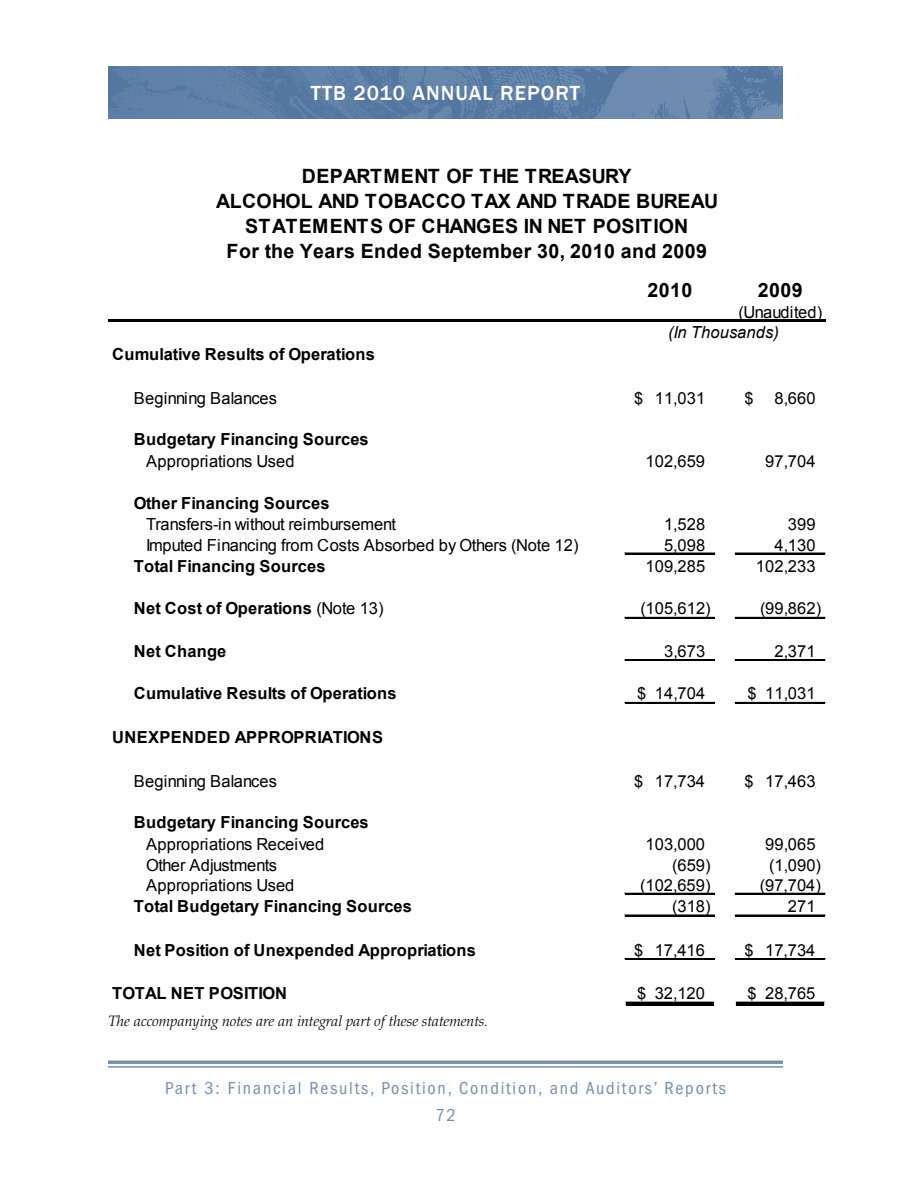
<style>
.page{position:relative;width:918px;height:1188px;background:#fff}
.page>*{position:absolute;margin:0;border:0;box-sizing:border-box;transform-origin:0 0}
.t1{font:500 21px "Franklin Gothic";letter-spacing:.05em;color:#fff}
.t2{font:700 19.65px/24.9px "Arial";letter-spacing:.015em;color:#000;text-align:center}
.t3{font:condensed 18px/27px "Franklin Gothic";letter-spacing:.1em;color:#728fb2;text-align:center}
.t4{font:700 16.65px/21.8px "Arial";letter-spacing:.005em;color:#000}
.t5{font:16.65px "Arial";letter-spacing:.005em;color:#000}
.t6{font:16.65px/21.8px "Arial";letter-spacing:-.02em;color:#000}
.t7{font:italic 16.65px/20.5px "Arial";letter-spacing:.005em;color:#000}
.t8{font:16.65px "Arial";letter-spacing:-.03em;color:#000}
.t9{font:italic 300 15px "Palatino";color:#000}
.s1{font-style:normal}
.s2{font-weight:400}
.s3{font-weight:700}
</style>
<div class="page">
<img style="left:108px;top:66px;width:675px;height:52px">
<hr style="left:108px;top:1061px;width:675px;height:3px;background:#728fb2">
<hr style="left:108px;top:1067px;width:675px;height:1px;background:#728fb2">
<hr style="left:108px;top:320px;width:717px;height:2px;background:#000">
<hr style="left:625px;top:553px;width:90px;height:1px;background:#000">
<hr style="left:735px;top:553px;width:90px;height:1px;background:#000">
<hr style="left:625px;top:617px;width:90px;height:1px;background:#000">
<hr style="left:735px;top:617px;width:90px;height:1px;background:#000">
<hr style="left:625px;top:660px;width:90px;height:1px;background:#000">
<hr style="left:735px;top:660px;width:90px;height:1px;background:#000">
<hr style="left:625px;top:702px;width:90px;height:1px;background:#000">
<hr style="left:735px;top:702px;width:90px;height:1px;background:#000">
<hr style="left:625px;top:893px;width:90px;height:1px;background:#000">
<hr style="left:735px;top:893px;width:90px;height:1px;background:#000">
<hr style="left:625px;top:915px;width:90px;height:1px;background:#000">
<hr style="left:735px;top:915px;width:90px;height:1px;background:#000">
<hr style="left:625px;top:958px;width:90px;height:1px;background:#000">
<hr style="left:625px;top:959px;width:90px;height:1px;background:#000">
<hr style="left:735px;top:958px;width:90px;height:1px;background:#000">
<hr style="left:735px;top:959px;width:90px;height:1px;background:#000">
<hr style="left:626px;top:1002px;width:88px;height:1px;background:#000">
<hr style="left:626px;top:1004px;width:88px;height:1px;background:#000">
<hr style="left:736px;top:1002px;width:88px;height:1px;background:#000">
<hr style="left:736px;top:1004px;width:88px;height:1px;background:#000">
<p class="t1" style="left:311px;top:80px;width:271px">TTB 2010 ANNUAL REPORT</p>
<p class="t2" style="left:216px;top:164px;width:504px">DEPARTMENT OF THE TREASURY<br>ALCOHOL AND TOBACCO TAX AND TRADE BUREAU<br>STATEMENTS OF CHANGES IN NET POSITION</p>
<p class="t2" style="left:227px;top:239px;width:482px">For the Years Ended September 30, 2010 and 2009</p>
<p class="t2" style="left:648px;top:278px;width:46px">2010</p>
<p class="t2" style="left:758px;top:278px;width:46px">2009</p>
<p class="t7" style="left:668px;top:302px;width:156px;text-indent:70px"><span class="s1">(Unaudited) </span>(In Thousands)</p>
<p class="t4" style="left:112px;top:344px;width:264px">Cumulative Results of Operations</p>
<p class="t5" style="left:134px;top:387px;width:145px">Beginning Balances</p>
<p class="t5" style="left:655px;top:387px;width:52px">11,031</p>
<p class="t5" style="left:634px;top:387px;width:11px">$</p>
<p class="t5" style="left:774px;top:387px;width:43px">8,660</p>
<p class="t5" style="left:745px;top:387px;width:11px">$</p>
<p class="t4" style="left:146px;top:429px;width:224px;text-indent:-12px">Budgetary Financing Sources<br><span class="s2">Appropriations Used</span></p>
<p class="t6" style="left:146px;top:492px;width:251px;text-indent:-12px"><span class="s3">Other Financing Sources<br></span>Transfers-in without reimbursement</p>
<p class="t5" style="left:645px;top:450px;width:61px">102,659</p>
<p class="t5" style="left:765px;top:450px;width:52px">97,704</p>
<p class="t5" style="left:664px;top:514px;width:43px">1,528</p>
<p class="t5" style="left:788px;top:514px;width:29px">399</p>
<p class="t5" style="left:146px;top:534px;width:434px">Imputed Financing from Costs Absorbed by Others (Note 12)</p>
<p class="t5" style="left:664px;top:534px;width:43px">5,098</p>
<p class="t5" style="left:774px;top:534px;width:43px">4,130</p>
<p class="t4" style="left:134px;top:556px;width:193px">Total Financing Sources</p>
<p class="t5" style="left:645px;top:555px;width:61px">109,285</p>
<p class="t5" style="left:756px;top:555px;width:61px">102,233</p>
<p class="t4" style="left:134px;top:598px;width:251px">Net Cost of Operations <span class="s2">(Note 13)</span></p>
<p class="t5" style="left:640px;top:598px;width:72px">(105,612)</p>
<p class="t5" style="left:760px;top:598px;width:63px">(99,862)</p>
<p class="t4" style="left:134px;top:641px;width:94px">Net Change</p>
<p class="t5" style="left:664px;top:640px;width:43px">3,673</p>
<p class="t5" style="left:774px;top:640px;width:43px">2,371</p>
<p class="t4" style="left:134px;top:683px;width:264px">Cumulative Results of Operations</p>
<p class="t5" style="left:655px;top:683px;width:52px">14,704</p>
<p class="t5" style="left:637px;top:683px;width:11px">$</p>
<p class="t5" style="left:765px;top:683px;width:52px">11,031</p>
<p class="t5" style="left:748px;top:683px;width:11px">$</p>
<p class="t4" style="left:112px;top:727px;width:272px">UNEXPENDED APPROPRIATIONS</p>
<p class="t5" style="left:134px;top:770px;width:145px">Beginning Balances</p>
<p class="t5" style="left:655px;top:770px;width:52px">17,734</p>
<p class="t5" style="left:634px;top:770px;width:11px">$</p>
<p class="t5" style="left:765px;top:770px;width:52px">17,463</p>
<p class="t5" style="left:744px;top:770px;width:11px">$</p>
<p class="t4" style="left:146px;top:812px;width:224px;text-indent:-12px">Budgetary Financing Sources<br><span class="s2">Appropriations Received</span></p>
<p class="t5" style="left:645px;top:833px;width:61px">103,000</p>
<p class="t5" style="left:765px;top:833px;width:52px">99,065</p>
<p class="t8" style="left:146px;top:854px;width:132px">Other Adjustments</p>
<p class="t5" style="left:672px;top:854px;width:40px">(659)</p>
<p class="t5" style="left:769px;top:854px;width:53px">(1,090)</p>
<p class="t5" style="left:146px;top:875px;width:150px">Appropriations Used</p>
<p class="t5" style="left:640px;top:875px;width:72px">(102,659)</p>
<p class="t5" style="left:760px;top:875px;width:63px">(97,704)</p>
<p class="t4" style="left:134px;top:896px;width:280px">Total Budgetary Financing Sources</p>
<p class="t5" style="left:672px;top:895px;width:40px">(318)</p>
<p class="t5" style="left:788px;top:895px;width:29px">271</p>
<p class="t4" style="left:134px;top:939px;width:344px">Net Position of Unexpended Appropriations</p>
<p class="t5" style="left:655px;top:939px;width:52px">17,416</p>
<p class="t5" style="left:634px;top:939px;width:11px">$</p>
<p class="t5" style="left:765px;top:939px;width:52px">17,734</p>
<p class="t5" style="left:744px;top:939px;width:11px">$</p>
<p class="t5" style="left:637px;top:982px;width:11px">$</p>
<p class="t5" style="left:765px;top:982px;width:52px">28,765</p>
<p class="t5" style="left:748px;top:982px;width:11px">$</p>
<p class="t4" style="left:112px;top:983px;width:176px">TOTAL NET POSITION</p>
<p class="t5" style="left:655px;top:982px;width:52px">32,120</p>
<p class="t9" style="left:108px;top:1012px;width:382px">The accompanying notes are an integral part of these statements.</p>
<p class="t3" style="left:165px;top:1074px;width:562px">Part 3: Financial Results, Position, Condition, and Auditors’ Reports<br>72</p>
</div>
